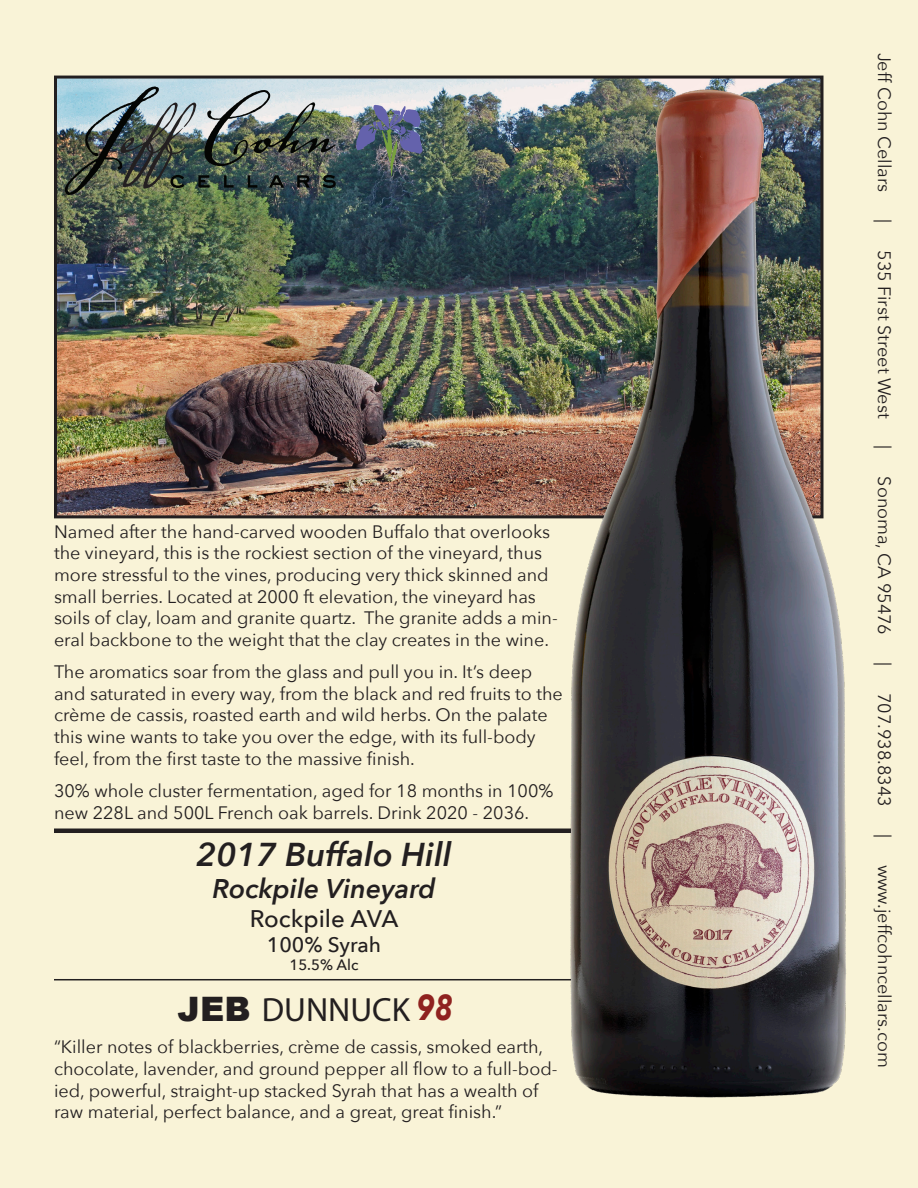
<style>
.page{position:relative;width:918px;height:1188px;background:#f9f3d7}
.page>*{position:absolute;margin:0;border:0;box-sizing:border-box;transform-origin:0 0}
.t1{font:33.75px "Myriad Pro";color:#231f20}
.Alexandra{font:italic 600 33px "Avenir Next";color:#231f20}
.Alexandra-2{font:italic 600 27px "Avenir Next";color:#231f20}
.Alexandra-3{font:500 24px "Avenir Next";color:#231f20}
.Alexandra-4{font:500 21px "Avenir Next";color:#231f20}
.Alexandra-5{font:18px/21.6px "Avenir Next";color:#231f20}
.Alexandra-6{font:500 15px "Avenir Next";color:#231f20}
.s1{font-family:"Arial";font-weight:900}
.s2{font-family:"Avenir Next";font-weight:700;font-style:italic;font-size:36px;color:#8f221f}
</style>
<div class="page">
<hr style="left:54px;top:979px;width:540px;height:1px;background:#231f20">
<hr style="left:54px;top:829px;width:540px;height:4px;background:#231f20">
<img style="left:58px;top:80px;width:510px;height:434px">
<img style="left:65px;top:86px;width:271px;height:109px">
<img style="left:356px;top:105px;width:67px;height:72px">
<img style="left:568px;top:75px;width:278px;height:1023px">
<p class="Alexandra-5" style="left:54px;top:520px;width:505px">Named after the hand-carved wooden Buffalo that overlooks the vineyard, this is the rockiest section of the vineyard, thus more stressful to the vines, producing very thick skinned and small berries. Located at 2000 ft elevation, the vineyard has soils of clay, loam and granite quartz. The granite adds a min&shy;eral backbone to the weight that the clay creates in the wine.</p>
<p class="Alexandra-5" style="left:54px;top:660px;width:510px">The aromatics soar from the glass and pull you in. It’s deep and saturated in every way, from the black and red fruits to the crème de cassis, roasted earth and wild herbs. On the palate this wine wants to take you over the edge, with its full-body feel, from the first taste to the massive finish.</p>
<p class="Alexandra-5" style="left:54px;top:779px;width:501px">30% whole cluster fermentation, aged for 18 months in 100% new 228L and 500L French oak barrels. Drink 2020 - 2036.</p>
<p class="Alexandra" style="left:196px;top:826px;width:257px">2017 Buffalo Hill</p>
<p class="Alexandra-2" style="left:213px;top:865px;width:224px">Rockpile Vineyard</p>
<p class="Alexandra-3" style="left:250px;top:898px;width:150px">Rockpile AVA</p>
<p class="Alexandra-4" style="left:267px;top:927px;width:116px">100% Syrah</p>
<p class="Alexandra-6" style="left:289px;top:952px;width:71px">15.5% Alc</p>
<p class="t1" style="left:178px;top:988px;width:277px"><span class="s1">JEB</span> DUNNUCK <span class="s2">98</span></p>
<p class="Alexandra-5" style="left:54px;top:1036px;width:505px">“Killer notes of blackberries, crème de cassis, smoked earth, chocolate, lavender, and ground pepper all flow to a full-bod&shy;ied, powerful, straight-up stacked Syrah that has a wealth of raw material, perfect balance, and a great, great finish.”</p>
<p class="Alexandra-5" style="left:896px;top:52px;width:141px;rotate:90deg">Jeff Cohn Cellars</p>
<p class="Alexandra-5" style="left:896px;top:219px;width:5px;rotate:90deg">|</p>
<p class="Alexandra-5" style="left:896px;top:250px;width:170px;rotate:90deg">535 First Street West</p>
<p class="Alexandra-5" style="left:896px;top:445px;width:5px;rotate:90deg">|</p>
<p class="Alexandra-5" style="left:896px;top:476px;width:160px;rotate:90deg">Sonoma, CA 95476</p>
<p class="Alexandra-5" style="left:896px;top:662px;width:5px;rotate:90deg">|</p>
<p class="Alexandra-5" style="left:896px;top:693px;width:115px;rotate:90deg">707.938.8343</p>
<p class="Alexandra-5" style="left:896px;top:834px;width:5px;rotate:90deg">|</p>
<p class="Alexandra-5" style="left:896px;top:865px;width:205px;rotate:90deg">www.jeffcohncellars.com</p>
</div>
